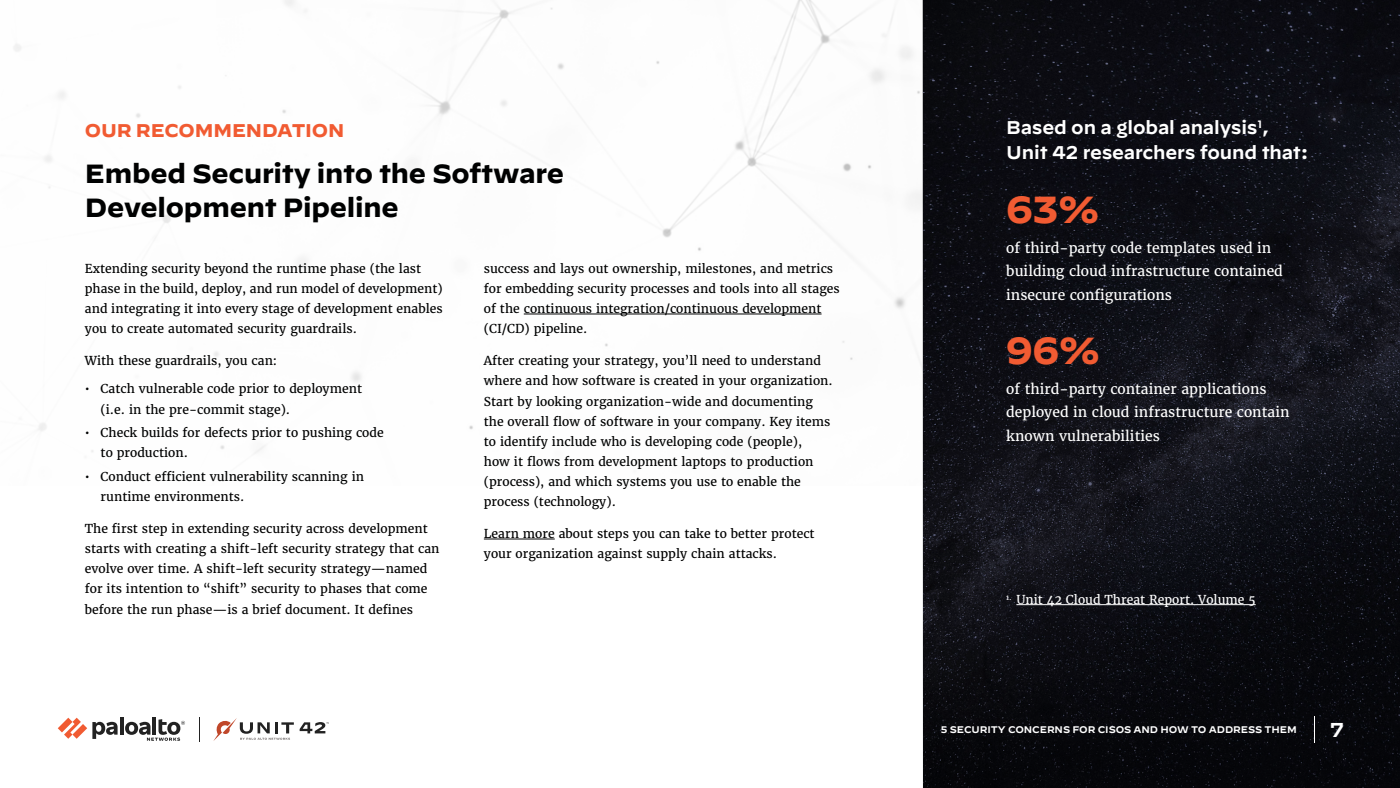
<style>
.page{position:relative;width:1400px;height:788px;background:#fff}
.page>*{position:absolute;margin:0;border:0;box-sizing:border-box;transform-origin:0 0}
.t1{font:700 37.62px "Decimal";color:#f15b32}
.t2{font:700 26.25px/34.1px "Decimal";letter-spacing:-.01em;color:#000101}
.t3{font:600 20.04px "Decimal";color:#fff}
.t4{font:600 18.38px/25.4px "Decimal";letter-spacing:-.01em;color:#fff}
.t5{font:700 18.38px "Decimal";letter-spacing:-.01em;color:#f15b32}
.t6{font:14px/23.6px "Merriweather";color:#fff}
.t7{font:12.25px/20.1px "Merriweather";color:#000101}
.t8{font:12.25px "Merriweather";color:#fff}
.t9{font:600 9.62px "Decimal";letter-spacing:-.01em;color:#fff}
</style>
<div class="page">
<img style="left:643px;top:0;width:280px;height:486px">
<svg style="left:923px;top:0;width:477px;height:788px;background:#0e0e15"></svg>
<hr style="left:524px;top:313px;width:298px;height:1px;background:#000101">
<hr style="left:484px;top:538px;width:71px;height:1px;background:#000101">
<hr style="left:1016px;top:604px;width:240px;height:1px;background:#fff">
<hr style="left:120px;top:717px;width:3px;height:17px;background:#222">
<svg style="left:58px;top:717px;width:60px;height:21px"></svg>
<hr style="left:153px;top:717px;width:3px;height:17px;background:#222">
<svg style="left:125px;top:719px;width:60px;height:21px"></svg>
<svg style="left:199px;top:717px;width:1px;height:24px"></svg>
<svg style="left:300px;top:722px;width:29px;height:11px"></svg>
<svg style="left:213px;top:718px;width:81px;height:23px"></svg>
<svg style="left:1314px;top:716px;width:1px;height:26px"></svg>
<h3 class="t5" style="left:85px;top:119px;width:261px">OUR RECOMMENDATION</h3>
<h2 class="t2" style="left:85px;top:156px;width:481px">Embed Security into the Software<br>Development Pipeline</h2>
<p class="t7" style="left:85px;top:258px;width:359px">Extending security beyond the runtime phase (the last phase in the build, deploy, and run model of development) and integrating it into every stage of development enables you to create automated security guardrails.</p>
<p class="t7" style="left:85px;top:351px;width:194px">With these guardrails, you can:</p>
<p class="t7" style="left:101px;top:379px;width:263px;text-indent:-16px">• Catch vulnerable code prior to deployment (i.e. in the pre-commit stage).</p>
<p class="t7" style="left:101px;top:422px;width:285px;text-indent:-16px">• Check builds for defects prior to pushing code to production.</p>
<p class="t7" style="left:101px;top:466px;width:265px;text-indent:-16px">• Conduct efficient vulnerability scanning in runtime environments.</p>
<p class="t7" style="left:85px;top:518px;width:356px">The first step in extending security across development starts with creating a shift-left security strategy that can evolve over time. A shift-left security strategy—named for its intention to “shift” security to phases that come before the run phase—is a brief document. It defines</p>
<p class="t7" style="left:484px;top:258px;width:357px">success and lays out ownership, milestones, and metrics for embedding security processes and tools into all stages of the continuous integration/continuous development (CI/CD) pipeline.</p>
<p class="t7" style="left:484px;top:351px;width:350px">After creating your strategy, you’ll need to understand where and how software is created in your organization.<br>Start by looking organization-wide and documenting the overall flow of software in your company. Key items to identify include who is developing code (people),<br>how it flows from development laptops to production (process), and which systems you use to enable the process (technology).</p>
<p class="t7" style="left:484px;top:524px;width:332px">Learn more about steps you can take to better protect your organization against supply chain attacks.</p>
<h3 class="t4" style="left:1006px;top:112px;width:304px">Based on a global analysis<sup>1</sup>,<br>Unit 42 researchers found that:</h3>
<h1 class="t1" style="left:1006px;top:188px;width:94px">63%</h1>
<p class="t6" style="left:1006px;top:236px;width:278px">of third-party code templates used in building cloud infrastructure contained insecure configurations</p>
<h1 class="t1" style="left:1006px;top:329px;width:95px">96%</h1>
<p class="t6" style="left:1006px;top:377px;width:285px">of third-party container applications deployed in cloud infrastructure contain known vulnerabilities</p>
<p class="t8" style="left:1006px;top:591px;width:251px"><sup>1.</sup> Unit 42 Cloud Threat Report. Volume 5</p>
<p class="t9" style="left:941px;top:720px;width:357px">5 SECURITY CONCERNS FOR CISOS AND HOW TO ADDRESS THEM</p>
<h3 class="t3" style="left:1330px;top:711px;width:15px">7</h3>
</div>
